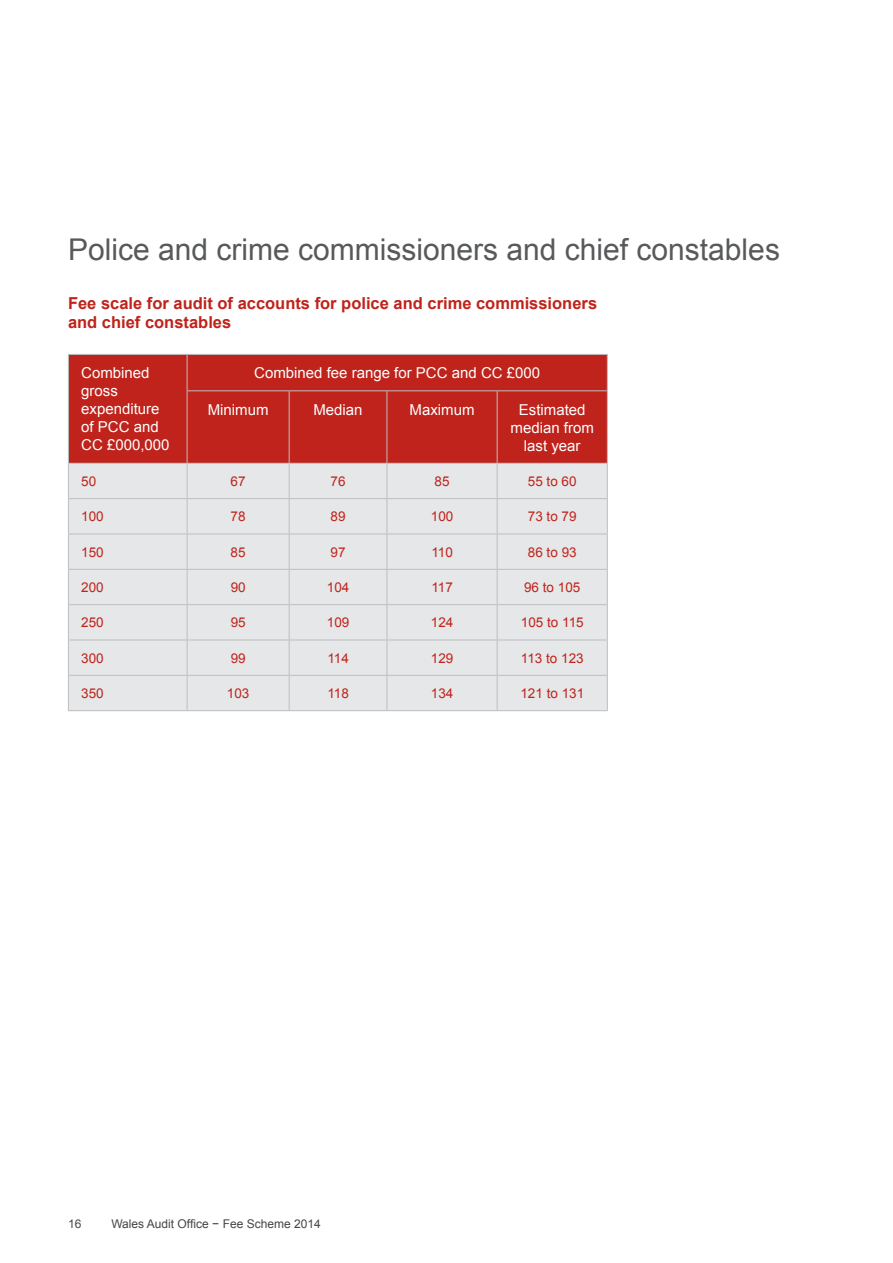
<style>
.page{position:relative;width:893px;height:1263px;background:#fff}
.page>*{position:absolute;margin:0;border:0;box-sizing:border-box;transform-origin:0 0}
.t1{font:30px "Arial";color:#58595b}
.t2{font:700 16.5px/19.8px "Arial";color:#bf231b}
.t3{font:15px/18px "Arial";color:#fff}
.t4{font:13.5px "Arial";color:#bf231b}
.t5{font:12px "Arial";color:#464547}
</style>
<div class="page">
<div style="left:69px;top:355px;width:538px;height:108px;background:#bf231b"></div>
<div style="left:69px;top:464px;width:538px;height:246px;background:#e6e7e8"></div>
<hr style="left:68px;top:354px;width:119px;height:1px;background:#bcbec0">
<hr style="left:68px;top:355px;width:1px;height:36px;background:#bcbec0">
<hr style="left:187px;top:354px;width:102px;height:1px;background:#bcbec0">
<hr style="left:187px;top:355px;width:1px;height:35px;background:#bcbec0">
<hr style="left:289px;top:354px;width:98px;height:1px;background:#bcbec0">
<hr style="left:387px;top:354px;width:110px;height:1px;background:#bcbec0">
<hr style="left:497px;top:354px;width:111px;height:1px;background:#bcbec0">
<hr style="left:607px;top:355px;width:1px;height:35px;background:#bcbec0">
<hr style="left:68px;top:391px;width:1px;height:72px;background:#bcbec0">
<hr style="left:187px;top:390px;width:102px;height:1px;background:#bcbec0">
<hr style="left:187px;top:391px;width:1px;height:72px;background:#bcbec0">
<hr style="left:289px;top:390px;width:98px;height:1px;background:#bcbec0">
<hr style="left:289px;top:391px;width:1px;height:72px;background:#bcbec0">
<hr style="left:387px;top:390px;width:110px;height:1px;background:#bcbec0">
<hr style="left:387px;top:391px;width:1px;height:72px;background:#bcbec0">
<hr style="left:497px;top:390px;width:111px;height:1px;background:#bcbec0">
<hr style="left:497px;top:391px;width:1px;height:72px;background:#bcbec0">
<hr style="left:607px;top:391px;width:1px;height:72px;background:#bcbec0">
<hr style="left:68px;top:463px;width:119px;height:1px;background:#bcbec0">
<hr style="left:68px;top:464px;width:1px;height:34px;background:#bcbec0">
<hr style="left:187px;top:463px;width:102px;height:1px;background:#bcbec0">
<hr style="left:187px;top:464px;width:1px;height:34px;background:#bcbec0">
<hr style="left:289px;top:463px;width:98px;height:1px;background:#bcbec0">
<hr style="left:289px;top:464px;width:1px;height:34px;background:#bcbec0">
<hr style="left:387px;top:463px;width:110px;height:1px;background:#bcbec0">
<hr style="left:387px;top:464px;width:1px;height:34px;background:#bcbec0">
<hr style="left:497px;top:463px;width:111px;height:1px;background:#bcbec0">
<hr style="left:497px;top:464px;width:1px;height:34px;background:#bcbec0">
<hr style="left:607px;top:464px;width:1px;height:34px;background:#bcbec0">
<hr style="left:68px;top:498px;width:119px;height:1px;background:#bcbec0">
<hr style="left:68px;top:499px;width:1px;height:35px;background:#bcbec0">
<hr style="left:187px;top:498px;width:102px;height:1px;background:#bcbec0">
<hr style="left:187px;top:499px;width:1px;height:35px;background:#bcbec0">
<hr style="left:289px;top:498px;width:98px;height:1px;background:#bcbec0">
<hr style="left:289px;top:499px;width:1px;height:35px;background:#bcbec0">
<hr style="left:387px;top:498px;width:110px;height:1px;background:#bcbec0">
<hr style="left:387px;top:499px;width:1px;height:35px;background:#bcbec0">
<hr style="left:497px;top:498px;width:111px;height:1px;background:#bcbec0">
<hr style="left:497px;top:499px;width:1px;height:35px;background:#bcbec0">
<hr style="left:607px;top:499px;width:1px;height:35px;background:#bcbec0">
<hr style="left:68px;top:534px;width:119px;height:1px;background:#bcbec0">
<hr style="left:68px;top:534px;width:1px;height:35px;background:#bcbec0">
<hr style="left:187px;top:534px;width:102px;height:1px;background:#bcbec0">
<hr style="left:187px;top:534px;width:1px;height:35px;background:#bcbec0">
<hr style="left:289px;top:534px;width:98px;height:1px;background:#bcbec0">
<hr style="left:289px;top:534px;width:1px;height:35px;background:#bcbec0">
<hr style="left:387px;top:534px;width:110px;height:1px;background:#bcbec0">
<hr style="left:387px;top:534px;width:1px;height:35px;background:#bcbec0">
<hr style="left:497px;top:534px;width:111px;height:1px;background:#bcbec0">
<hr style="left:497px;top:534px;width:1px;height:35px;background:#bcbec0">
<hr style="left:607px;top:534px;width:1px;height:35px;background:#bcbec0">
<hr style="left:68px;top:569px;width:119px;height:1px;background:#bcbec0">
<hr style="left:68px;top:570px;width:1px;height:34px;background:#bcbec0">
<hr style="left:187px;top:569px;width:102px;height:1px;background:#bcbec0">
<hr style="left:187px;top:570px;width:1px;height:34px;background:#bcbec0">
<hr style="left:289px;top:569px;width:98px;height:1px;background:#bcbec0">
<hr style="left:289px;top:570px;width:1px;height:34px;background:#bcbec0">
<hr style="left:387px;top:569px;width:110px;height:1px;background:#bcbec0">
<hr style="left:387px;top:570px;width:1px;height:34px;background:#bcbec0">
<hr style="left:497px;top:569px;width:111px;height:1px;background:#bcbec0">
<hr style="left:497px;top:570px;width:1px;height:34px;background:#bcbec0">
<hr style="left:607px;top:570px;width:1px;height:34px;background:#bcbec0">
<hr style="left:68px;top:604px;width:119px;height:1px;background:#bcbec0">
<hr style="left:68px;top:605px;width:1px;height:35px;background:#bcbec0">
<hr style="left:187px;top:604px;width:102px;height:1px;background:#bcbec0">
<hr style="left:187px;top:605px;width:1px;height:35px;background:#bcbec0">
<hr style="left:289px;top:604px;width:98px;height:1px;background:#bcbec0">
<hr style="left:289px;top:605px;width:1px;height:35px;background:#bcbec0">
<hr style="left:387px;top:604px;width:110px;height:1px;background:#bcbec0">
<hr style="left:387px;top:605px;width:1px;height:35px;background:#bcbec0">
<hr style="left:497px;top:604px;width:111px;height:1px;background:#bcbec0">
<hr style="left:497px;top:605px;width:1px;height:35px;background:#bcbec0">
<hr style="left:607px;top:605px;width:1px;height:35px;background:#bcbec0">
<hr style="left:68px;top:640px;width:119px;height:1px;background:#bcbec0">
<hr style="left:68px;top:640px;width:1px;height:35px;background:#bcbec0">
<hr style="left:187px;top:640px;width:102px;height:1px;background:#bcbec0">
<hr style="left:187px;top:640px;width:1px;height:35px;background:#bcbec0">
<hr style="left:289px;top:640px;width:98px;height:1px;background:#bcbec0">
<hr style="left:289px;top:640px;width:1px;height:35px;background:#bcbec0">
<hr style="left:387px;top:640px;width:110px;height:1px;background:#bcbec0">
<hr style="left:387px;top:640px;width:1px;height:35px;background:#bcbec0">
<hr style="left:497px;top:640px;width:111px;height:1px;background:#bcbec0">
<hr style="left:497px;top:640px;width:1px;height:35px;background:#bcbec0">
<hr style="left:607px;top:640px;width:1px;height:35px;background:#bcbec0">
<hr style="left:68px;top:675px;width:119px;height:1px;background:#bcbec0">
<hr style="left:68px;top:676px;width:1px;height:34px;background:#bcbec0">
<hr style="left:187px;top:675px;width:102px;height:1px;background:#bcbec0">
<hr style="left:187px;top:676px;width:1px;height:34px;background:#bcbec0">
<hr style="left:289px;top:675px;width:98px;height:1px;background:#bcbec0">
<hr style="left:289px;top:676px;width:1px;height:34px;background:#bcbec0">
<hr style="left:387px;top:675px;width:110px;height:1px;background:#bcbec0">
<hr style="left:387px;top:676px;width:1px;height:34px;background:#bcbec0">
<hr style="left:497px;top:675px;width:111px;height:1px;background:#bcbec0">
<hr style="left:497px;top:676px;width:1px;height:34px;background:#bcbec0">
<hr style="left:607px;top:676px;width:1px;height:34px;background:#bcbec0">
<hr style="left:68px;top:710px;width:119px;height:1px;background:#bcbec0">
<hr style="left:187px;top:710px;width:102px;height:1px;background:#bcbec0">
<hr style="left:289px;top:710px;width:98px;height:1px;background:#bcbec0">
<hr style="left:387px;top:710px;width:110px;height:1px;background:#bcbec0">
<hr style="left:497px;top:710px;width:111px;height:1px;background:#bcbec0">
<h1 class="t1" style="left:68px;top:230px;width:713px">Police and crime commissioners and chief constables</h1>
<p class="t2" style="left:68px;top:293px;width:531px">Fee scale for audit of accounts for police and crime commissioners and chief constables</p>
<p class="t3" style="left:81px;top:364px;width:90px">Combined gross expenditure of PCC and<br>CC £000,000</p>
<p class="t3" style="left:254px;top:364px;width:287px">Combined fee range for PCC and CC £000</p>
<p class="t3" style="left:208px;top:400px;width:62px">Minimum</p>
<p class="t3" style="left:313px;top:400px;width:51px">Median</p>
<p class="t3" style="left:410px;top:400px;width:66px">Maximum</p>
<p class="t3" style="left:511px;top:400px;width:85px;text-align:center">Estimated median from last year</p>
<p class="t4" style="left:81px;top:472px;width:17px">50</p>
<p class="t4" style="left:231px;top:472px;width:17px">67</p>
<p class="t4" style="left:331px;top:472px;width:17px">76</p>
<p class="t4" style="left:435px;top:472px;width:17px">85</p>
<p class="t4" style="left:528px;top:472px;width:50px">55 to 60</p>
<p class="t4" style="left:81px;top:508px;width:24px">100</p>
<p class="t4" style="left:231px;top:508px;width:17px">78</p>
<p class="t4" style="left:331px;top:508px;width:17px">89</p>
<p class="t4" style="left:431px;top:508px;width:24px">100</p>
<p class="t4" style="left:528px;top:508px;width:50px">73 to 79</p>
<p class="t4" style="left:81px;top:543px;width:24px">150</p>
<p class="t4" style="left:231px;top:543px;width:17px">85</p>
<p class="t4" style="left:331px;top:543px;width:17px">97</p>
<p class="t4" style="left:431px;top:543px;width:23px">110</p>
<p class="t4" style="left:528px;top:543px;width:50px">86 to 93</p>
<p class="t4" style="left:81px;top:578px;width:24px">200</p>
<p class="t4" style="left:231px;top:578px;width:17px">90</p>
<p class="t4" style="left:327px;top:578px;width:24px">104</p>
<p class="t4" style="left:431px;top:578px;width:23px">117</p>
<p class="t4" style="left:524px;top:578px;width:58px">96 to 105</p>
<p class="t4" style="left:81px;top:614px;width:24px">250</p>
<p class="t4" style="left:231px;top:614px;width:17px">95</p>
<p class="t4" style="left:327px;top:614px;width:24px">109</p>
<p class="t4" style="left:431px;top:614px;width:24px">124</p>
<p class="t4" style="left:521px;top:614px;width:64px">105 to 115</p>
<p class="t4" style="left:81px;top:649px;width:24px">300</p>
<p class="t4" style="left:231px;top:649px;width:17px">99</p>
<p class="t4" style="left:327px;top:649px;width:23px">114</p>
<p class="t4" style="left:431px;top:649px;width:24px">129</p>
<p class="t4" style="left:521px;top:649px;width:64px">113 to 123</p>
<p class="t4" style="left:81px;top:684px;width:24px">350</p>
<p class="t4" style="left:227px;top:684px;width:24px">103</p>
<p class="t4" style="left:327px;top:684px;width:23px">118</p>
<p class="t4" style="left:431px;top:684px;width:24px">134</p>
<p class="t4" style="left:520px;top:684px;width:65px">121 to 131</p>
<p class="t5" style="left:68px;top:1216px;width:15px">16</p>
<p class="t5" style="left:111px;top:1216px;width:211px">Wales Audit Office − Fee Scheme 2014</p>
</div>
